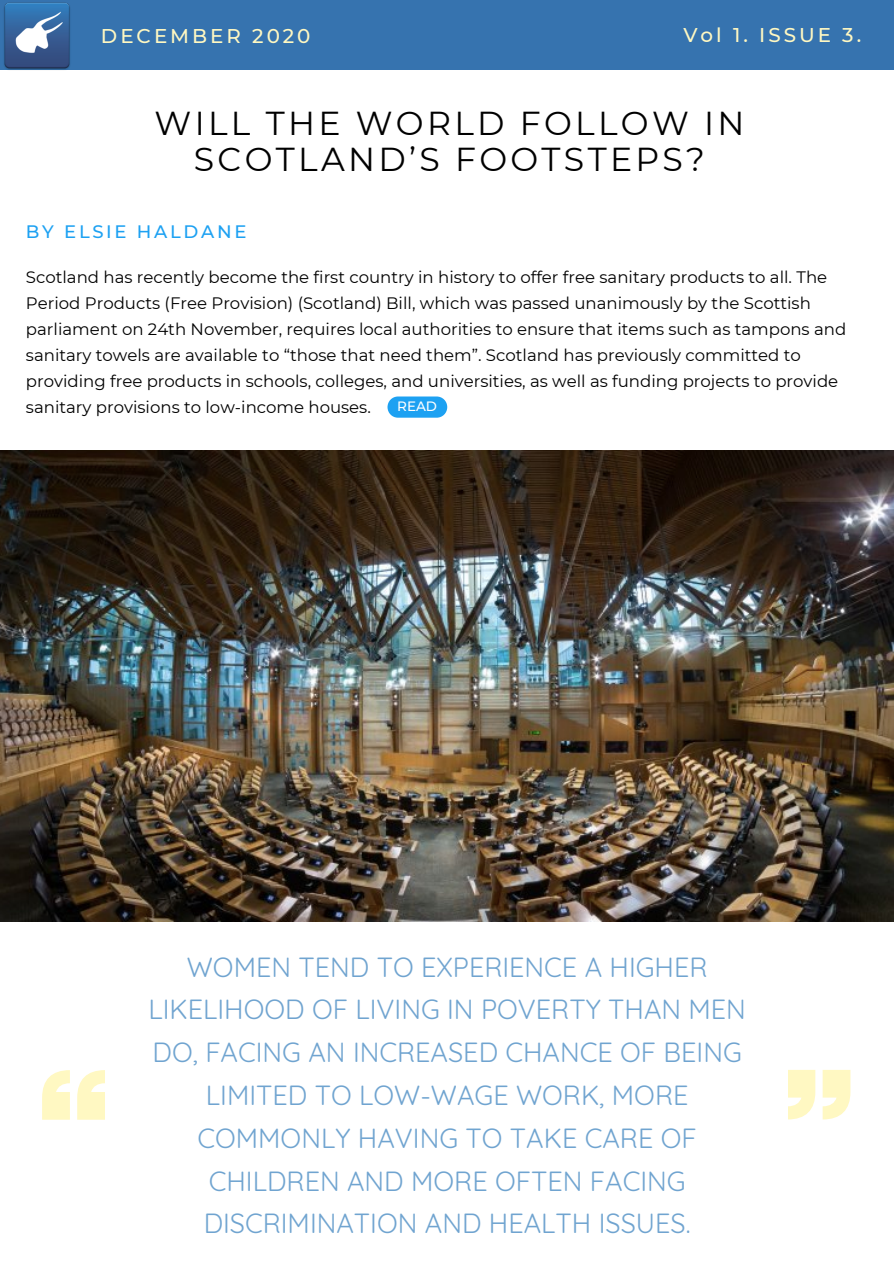
<style>
.page{position:relative;width:894px;height:1264px;background:#fff}
.page>*{position:absolute;margin:0;border:0;box-sizing:border-box;transform-origin:0 0}
.t1{font:33.15px/36px "Montserrat";letter-spacing:.1em;color:#000;text-align:center}
.t2{font:27px/42.8px "Quicksand";color:#70a4d0;text-align:center}
.t3{font:500 19.8px "Montserrat";letter-spacing:.15em;color:#fff8c2}
.t4{font:700 19.8px "Quicksand";letter-spacing:.15em;color:#fff8c2}
.t5{font:500 18px "Montserrat";letter-spacing:.15em;color:#1da1f2}
.t6{font:16.5px/26px "Montserrat";color:#000}
.t7{font:500 13.5px "Montserrat";color:#fff}
</style>
<div class="page">
<div style="left:0;top:1px;width:893px;height:69px;background:#3673af"></div>
<img style="left:0;top:0;width:73px;height:70px">
<svg style="left:788px;top:1070px;width:62px;height:49px"></svg>
<svg style="left:42px;top:1070px;width:62px;height:49px"></svg>
<img style="left:0;top:450px;width:893px;height:471px">
<div style="left:387px;top:396px;width:60px;height:22px;background:#1da1f2;border-radius:11px"></div>
<p class="t3" style="left:101px;top:23px;width:211px">DECEMBER 2020</p>
<p class="t3" style="left:683px;top:23px;width:179px">Vol 1. ISSUE 3.</p>
<p class="t4" style="left:49px;top:24px;width:192px">DECEMBER 2020</p>
<p class="t4" style="left:751px;top:23px;width:100px">ISSUE 12</p>
<p class="t1" style="left:155px;top:105px;width:591px">WILL THE WORLD FOLLOW IN<br>SCOTLAND’S FOOTSTEPS?</p>
<p class="t5" style="left:26px;top:221px;width:222px">BY ELSIE HALDANE</p>
<p class="t6" style="left:26px;top:264px;width:821px">Scotland has recently become the first country in history to offer free sanitary products to all. The Period Products (Free Provision) (Scotland) Bill, which was passed unanimously by the Scottish parliament on 24th November, requires local authorities to ensure that items such as tampons and sanitary towels are available to “those that need them”. Scotland has previously committed to providing free products in schools, colleges, and universities, as well as funding projects to provide sanitary provisions to low-income houses.</p>
<p class="t7" style="left:397px;top:398px;width:41px">READ</p>
<p class="t2" style="left:148px;top:945px;width:599px">WOMEN TEND TO EXPERIENCE A HIGHER LIKELIHOOD OF LIVING IN POVERTY THAN MEN DO, FACING AN INCREASED CHANCE OF BEING LIMITED TO LOW-WAGE WORK, MORE COMMONLY HAVING TO TAKE CARE OF CHILDREN AND MORE OFTEN FACING DISCRIMINATION AND HEALTH ISSUES.</p>
</div>
